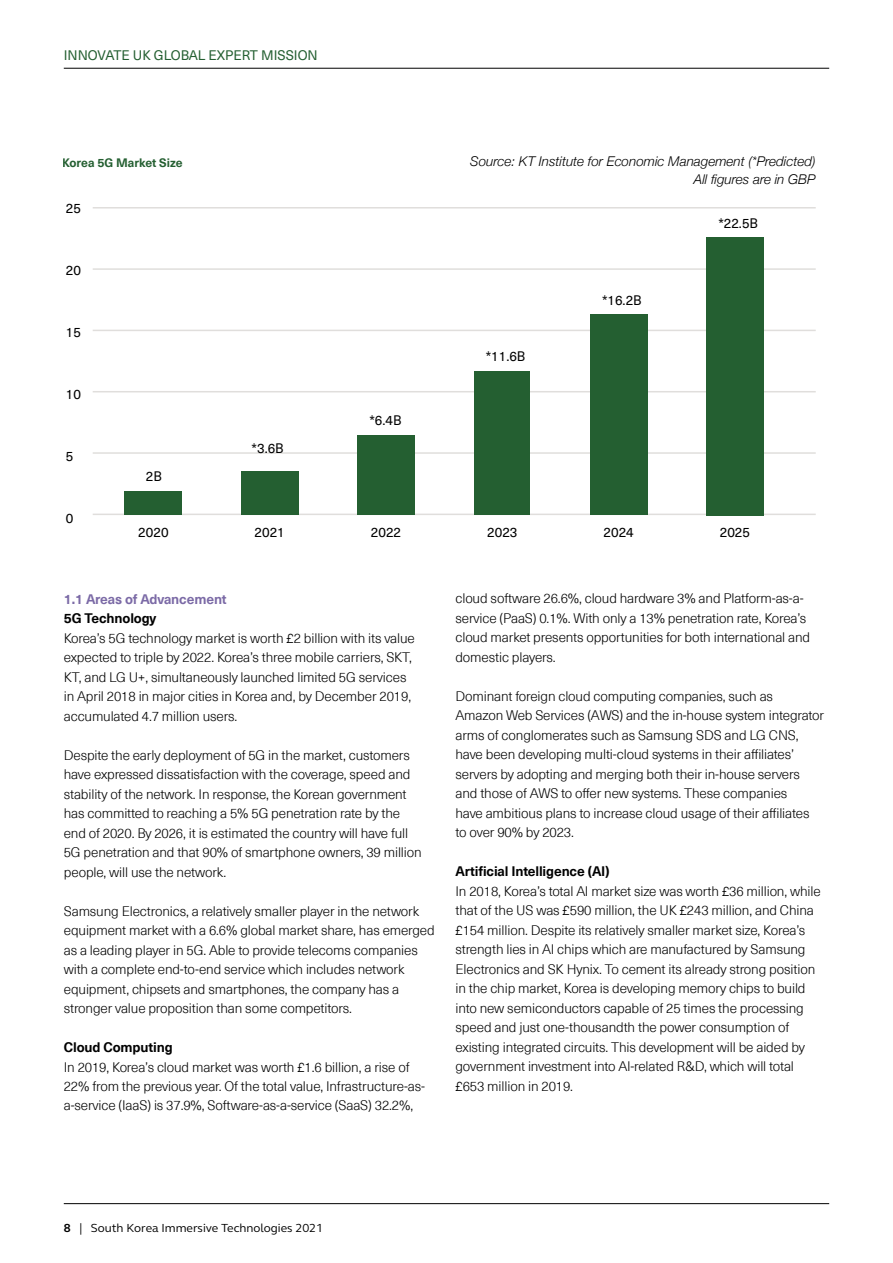
<style>
.page{position:relative;width:893px;height:1263px;background:#fff}
.page>*{position:absolute;margin:0;border:0;box-sizing:border-box;transform-origin:0 0}
.t1{font:300 13.5px/19.5px "Neue Haas Unica Pro";letter-spacing:-.01em;color:#000}
.t2{font:italic 300 13.5px/18px "Helvetica Neue";color:#000;text-align:right}
.t3{font:13.5px "Neue Haas Unica Pro";color:#000}
.t4{font:700 13.5px "Neue Haas Unica Pro";letter-spacing:-.01em;color:#000}
.t5{font:13.5px "Neue Haas Unica Pro";color:#245f31}
.t6{font:700 13.5px "Neue Haas Unica Pro";letter-spacing:-.01em;color:#7b6aa6}
.t7{font:12px "FS Elliot";color:#000}
.t8{font:700 12px "Neue Haas Unica Pro";color:#245f31}
.s1{font-weight:700}
</style>
<div class="page">
<hr style="left:64px;top:1203px;width:765px;height:1px;background:#000">
<hr style="left:64px;top:68px;width:765px;height:1px;background:#000">
<hr style="left:93px;top:514px;width:723px;height:1px;background:#e0dedc">
<hr style="left:93px;top:452px;width:723px;height:2px;background:#e0dedc">
<hr style="left:93px;top:391px;width:723px;height:1px;background:#e0dedc">
<hr style="left:93px;top:207px;width:723px;height:1px;background:#e0dedc">
<hr style="left:93px;top:330px;width:723px;height:1px;background:#e0dedc">
<hr style="left:93px;top:268px;width:723px;height:2px;background:#e0dedc">
<div style="left:125px;top:491px;width:57px;height:24px;background:#245f31"></div>
<div style="left:241px;top:472px;width:57px;height:43px;background:#245f31"></div>
<div style="left:357px;top:436px;width:58px;height:79px;background:#245f31"></div>
<div style="left:475px;top:371px;width:55px;height:144px;background:#245f31"></div>
<div style="left:590px;top:315px;width:57px;height:200px;background:#245f31"></div>
<div style="left:706px;top:237px;width:57px;height:278px;background:#245f31"></div>
<p class="t5" style="left:64px;top:47px;width:256px">INNOVATE UK GLOBAL EXPERT MISSION</p>
<p class="t8" style="left:62px;top:156px;width:122px">Korea 5G Market Size</p>
<p class="t3" style="left:66px;top:200px;width:17px">25</p>
<p class="t3" style="left:66px;top:262px;width:17px">20</p>
<p class="t3" style="left:66px;top:324px;width:17px">15</p>
<p class="t3" style="left:66px;top:386px;width:17px">10</p>
<p class="t3" style="left:66px;top:448px;width:9px">5</p>
<p class="t3" style="left:66px;top:510px;width:9px">0</p>
<p class="t3" style="left:146px;top:468px;width:18px">2B</p>
<p class="t3" style="left:138px;top:524px;width:32px">2020</p>
<p class="t3" style="left:252px;top:440px;width:34px">*3.6B</p>
<p class="t3" style="left:255px;top:524px;width:32px">2021</p>
<p class="t3" style="left:369px;top:412px;width:34px">*6.4B</p>
<p class="t3" style="left:371px;top:524px;width:32px">2022</p>
<p class="t2" style="left:470px;top:152px;width:347px">Source: KT Institute for Economic Management (*Predicted)<br>All figures are in GBP</p>
<p class="t3" style="left:486px;top:348px;width:41px">*11.6B</p>
<p class="t3" style="left:487px;top:524px;width:32px">2023</p>
<p class="t3" style="left:602px;top:292px;width:41px">*16.2B</p>
<p class="t3" style="left:603px;top:524px;width:32px">2024</p>
<p class="t3" style="left:718px;top:215px;width:41px">*22.5B</p>
<p class="t3" style="left:720px;top:524px;width:32px">2025</p>
<p class="t6" style="left:64px;top:590px;width:164px">1.1 Areas of Advancement</p>
<p class="t4" style="left:64px;top:610px;width:94px">5G Technology</p>
<p class="t1" style="left:64px;top:628px;width:353px">Korea’s 5G technology market is worth £2 billion with its value expected to triple by 2022. Korea’s three mobile carriers, SKT, KT, and LG U+, simultaneously launched limited 5G services in April 2018 in major cities in Korea and, by December 2019, accumulated 4.7 million users.</p>
<p class="t1" style="left:64px;top:745px;width:359px">Despite the early deployment of 5G in the market, customers have expressed dissatisfaction with the coverage, speed and stability of the network. In response, the Korean government has committed to reaching a 5% 5G penetration rate by the end of 2020. By 2026, it is estimated the country will have full 5G penetration and that 90% of smartphone owners, 39 million people, will use the network.</p>
<p class="t1" style="left:64px;top:901px;width:373px">Samsung Electronics, a relatively smaller player in the network equipment market with a 6.6% global market share, has emerged as a leading player in 5G. Able to provide telecoms companies with a complete end-to-end service which includes network equipment, chipsets and smartphones, the company has a stronger value proposition than some competitors.</p>
<p class="t4" style="left:64px;top:1039px;width:110px">Cloud Computing</p>
<p class="t1" style="left:64px;top:1057px;width:363px">In 2019, Korea’s cloud market was worth £1.6 billion, a rise of<br>22% from the previous year. Of the total value, Infrastructure-as&shy;a-service (IaaS) is 37.9%, Software-as-a-service (SaaS) 32.2%,</p>
<p class="t1" style="left:455px;top:589px;width:356px">cloud software 26.6%, cloud hardware 3% and Platform-as-a&shy;service (PaaS) 0.1%. With only a 13% penetration rate, Korea’s cloud market presents opportunities for both international and domestic players.</p>
<p class="t1" style="left:455px;top:687px;width:370px">Dominant foreign cloud computing companies, such as Amazon Web Services (AWS) and the in-house system integrator arms of conglomerates such as Samsung SDS and LG CNS, have been developing multi-cloud systems in their affiliates’ servers by adopting and merging both their in-house servers and those of AWS to offer new systems. These companies<br>have ambitious plans to increase cloud usage of their affiliates<br>to over 90% by 2023.</p>
<p class="t4" style="left:455px;top:863px;width:156px">Artificial Intelligence (AI)</p>
<p class="t1" style="left:455px;top:882px;width:367px">In 2018, Korea’s total AI market size was worth £36 million, while that of the US was £590 million, the UK £243 million, and China £154 million. Despite its relatively smaller market size, Korea’s strength lies in AI chips which are manufactured by Samsung Electronics and SK Hynix. To cement its already strong position in the chip market, Korea is developing memory chips to build into new semiconductors capable of 25 times the processing speed and just one-thousandth the power consumption of existing integrated circuits. This development will be aided by government investment into AI-related R&amp;D, which will total £653 million in 2019.</p>
<p class="t7" style="left:64px;top:1219px;width:261px"><span class="s1">8</span> | South Korea Immersive Technologies 2021</p>
</div>
